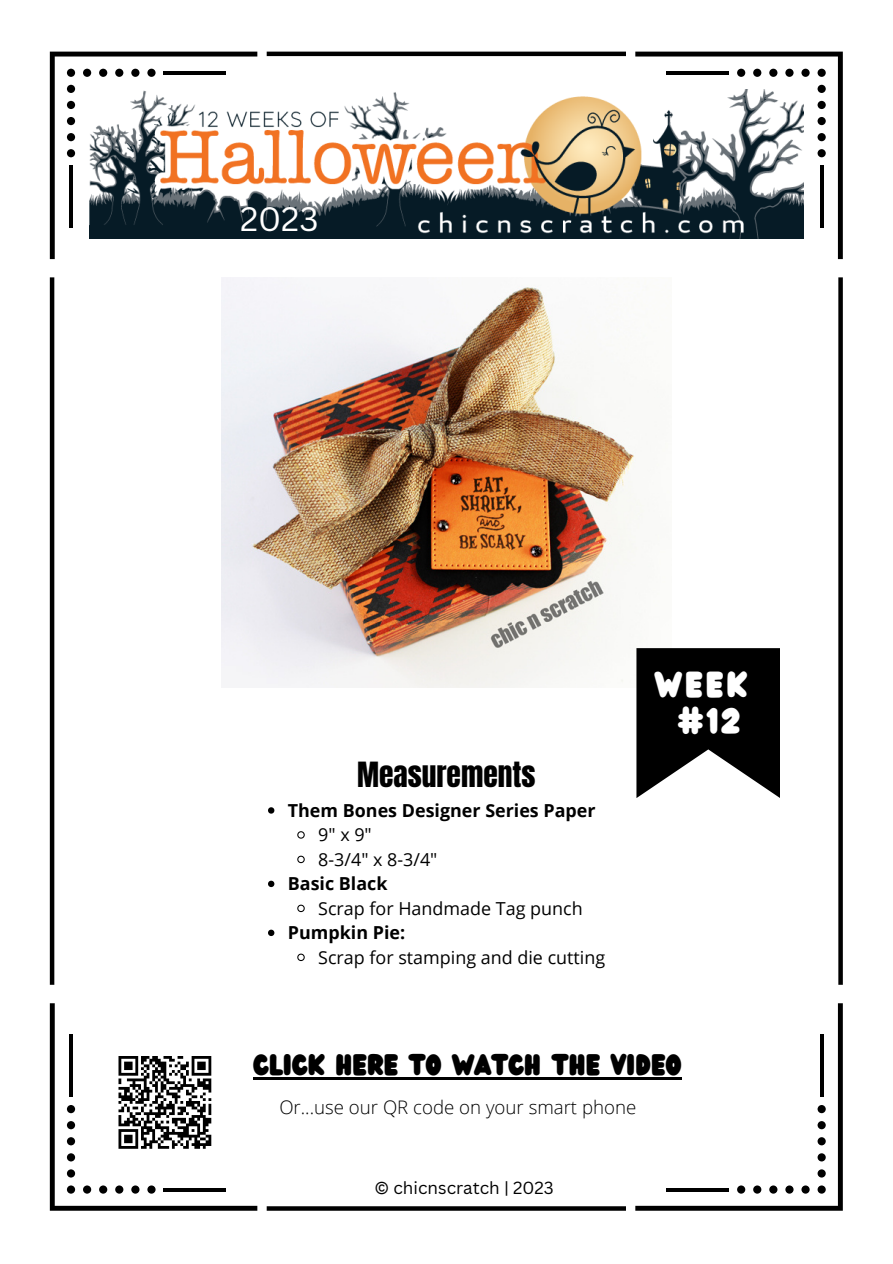
<style>
.page{position:relative;width:893px;height:1264px;background:#fff}
.page>*{position:absolute;margin:0;border:0;box-sizing:border-box;transform-origin:0 0}
.t1{font:33px "Canva Sans";color:#fff}
.t2{font:31.5px "Wedges";letter-spacing:.085em;color:#fff}
.t3{font:29.55px "Anton";color:#000}
.t4{font:25.95px "Wedges";color:#000}
.t5{font:300 18.6px "Open Sans";color:#000}
.t6{font:17.85px "Open Sans";color:#000}
.t7{font:700 17.85px "Open Sans";color:#000}
.t8{font:17.1px "Canva Sans";color:#000}
</style>
<div class="page">
<svg style="left:267px;top:1206px;width:359px;height:4px"></svg>
<svg style="left:635px;top:1003px;width:207px;height:207px"></svg>
<div style="left:817px;top:1185px;width:8px;height:8px;background:#000;border-radius:50%"></div>
<div style="left:801px;top:1185px;width:8px;height:8px;background:#000;border-radius:50%"></div>
<div style="left:785px;top:1185px;width:8px;height:8px;background:#000;border-radius:50%"></div>
<div style="left:769px;top:1185px;width:8px;height:8px;background:#000;border-radius:50%"></div>
<div style="left:753px;top:1185px;width:8px;height:8px;background:#000;border-radius:50%"></div>
<div style="left:737px;top:1185px;width:8px;height:8px;background:#000;border-radius:50%"></div>
<svg style="left:666px;top:1187px;width:63px;height:4px"></svg>
<div style="left:817px;top:1169px;width:8px;height:8px;background:#000;border-radius:50%"></div>
<div style="left:817px;top:1153px;width:8px;height:8px;background:#000;border-radius:50%"></div>
<div style="left:817px;top:1137px;width:8px;height:8px;background:#000;border-radius:50%"></div>
<div style="left:817px;top:1121px;width:8px;height:8px;background:#000;border-radius:50%"></div>
<svg style="left:817px;top:1104px;width:8px;height:9px"></svg>
<hr style="left:820px;top:1034px;width:3px;height:63px;background:#000">
<svg style="left:50px;top:52px;width:207px;height:207px"></svg>
<div style="left:67px;top:69px;width:8px;height:8px;background:#000;border-radius:50%"></div>
<div style="left:83px;top:69px;width:8px;height:8px;background:#000;border-radius:50%"></div>
<div style="left:99px;top:69px;width:8px;height:8px;background:#000;border-radius:50%"></div>
<div style="left:115px;top:69px;width:8px;height:8px;background:#000;border-radius:50%"></div>
<div style="left:131px;top:69px;width:8px;height:8px;background:#000;border-radius:50%"></div>
<div style="left:147px;top:69px;width:8px;height:8px;background:#000;border-radius:50%"></div>
<hr style="left:163px;top:71px;width:63px;height:3px;background:#000">
<div style="left:67px;top:85px;width:8px;height:8px;background:#000;border-radius:50%"></div>
<div style="left:67px;top:101px;width:8px;height:8px;background:#000;border-radius:50%"></div>
<div style="left:67px;top:117px;width:8px;height:8px;background:#000;border-radius:50%"></div>
<div style="left:67px;top:133px;width:8px;height:8px;background:#000;border-radius:50%"></div>
<div style="left:67px;top:149px;width:8px;height:8px;background:#000;border-radius:50%"></div>
<hr style="left:69px;top:165px;width:4px;height:63px;background:#000">
<svg style="left:635px;top:52px;width:207px;height:207px"></svg>
<div style="left:817px;top:69px;width:8px;height:8px;background:#000;border-radius:50%"></div>
<div style="left:801px;top:69px;width:8px;height:8px;background:#000;border-radius:50%"></div>
<div style="left:785px;top:69px;width:8px;height:8px;background:#000;border-radius:50%"></div>
<div style="left:769px;top:69px;width:8px;height:8px;background:#000;border-radius:50%"></div>
<div style="left:753px;top:69px;width:8px;height:8px;background:#000;border-radius:50%"></div>
<div style="left:737px;top:69px;width:8px;height:8px;background:#000;border-radius:50%"></div>
<hr style="left:666px;top:71px;width:63px;height:3px;background:#000">
<div style="left:817px;top:85px;width:8px;height:8px;background:#000;border-radius:50%"></div>
<div style="left:817px;top:101px;width:8px;height:8px;background:#000;border-radius:50%"></div>
<div style="left:817px;top:117px;width:8px;height:8px;background:#000;border-radius:50%"></div>
<div style="left:817px;top:133px;width:8px;height:8px;background:#000;border-radius:50%"></div>
<div style="left:817px;top:149px;width:8px;height:8px;background:#000;border-radius:50%"></div>
<hr style="left:820px;top:165px;width:3px;height:63px;background:#000">
<hr style="left:50px;top:277px;width:4px;height:707px;background:#000">
<hr style="left:267px;top:52px;width:359px;height:4px;background:#000">
<svg style="left:838px;top:277px;width:4px;height:707px;background:#161616"></svg>
<img style="left:89px;top:89px;width:714px;height:150px">
<img style="left:221px;top:277px;width:423px;height:411px">
<svg style="left:636px;top:648px;width:144px;height:150px"></svg>
<hr style="left:253px;top:1076px;width:428px;height:3px;background:#000">
<svg style="left:268px;top:807px;width:6px;height:6px"></svg>
<svg style="left:297px;top:831px;width:8px;height:8px"></svg>
<svg style="left:297px;top:855px;width:8px;height:8px"></svg>
<svg style="left:268px;top:880px;width:6px;height:7px"></svg>
<svg style="left:297px;top:904px;width:8px;height:8px"></svg>
<svg style="left:268px;top:929px;width:6px;height:7px"></svg>
<svg style="left:297px;top:953px;width:8px;height:8px"></svg>
<svg style="left:50px;top:1003px;width:207px;height:207px"></svg>
<p class="t1" style="left:240px;top:196px;width:80px">2023</p>
<p class="t3" style="left:357px;top:753px;width:180px">Measurements</p>
<p class="t7" style="left:288px;top:797px;width:309px">Them Bones Designer Series Paper</p>
<p class="t6" style="left:318px;top:822px;width:55px">9" x 9"</p>
<p class="t6" style="left:318px;top:846px;width:121px">8-3/4" x 8-3/4"</p>
<p class="t7" style="left:288px;top:871px;width:101px">Basic Black</p>
<p class="t6" style="left:318px;top:895px;width:266px">Scrap for Handmade Tag punch</p>
<p class="t7" style="left:288px;top:920px;width:119px">Pumpkin Pie:</p>
<p class="t6" style="left:318px;top:944px;width:288px">Scrap for stamping and die cutting</p>
<p class="t2" style="left:655px;top:661px;width:94px">WEEK</p>
<p class="t2" style="left:677px;top:697px;width:64px">#12</p>
<p class="t4" style="left:253px;top:1045px;width:430px">CLICK HERE TO WATCH THE VIDEO</p>
<p class="t5" style="left:279px;top:1094px;width:358px">Or...use our QR code on your smart phone</p>
<p class="t8" style="left:374px;top:1175px;width:181px">© chicnscratch | 2023</p>
</div>
